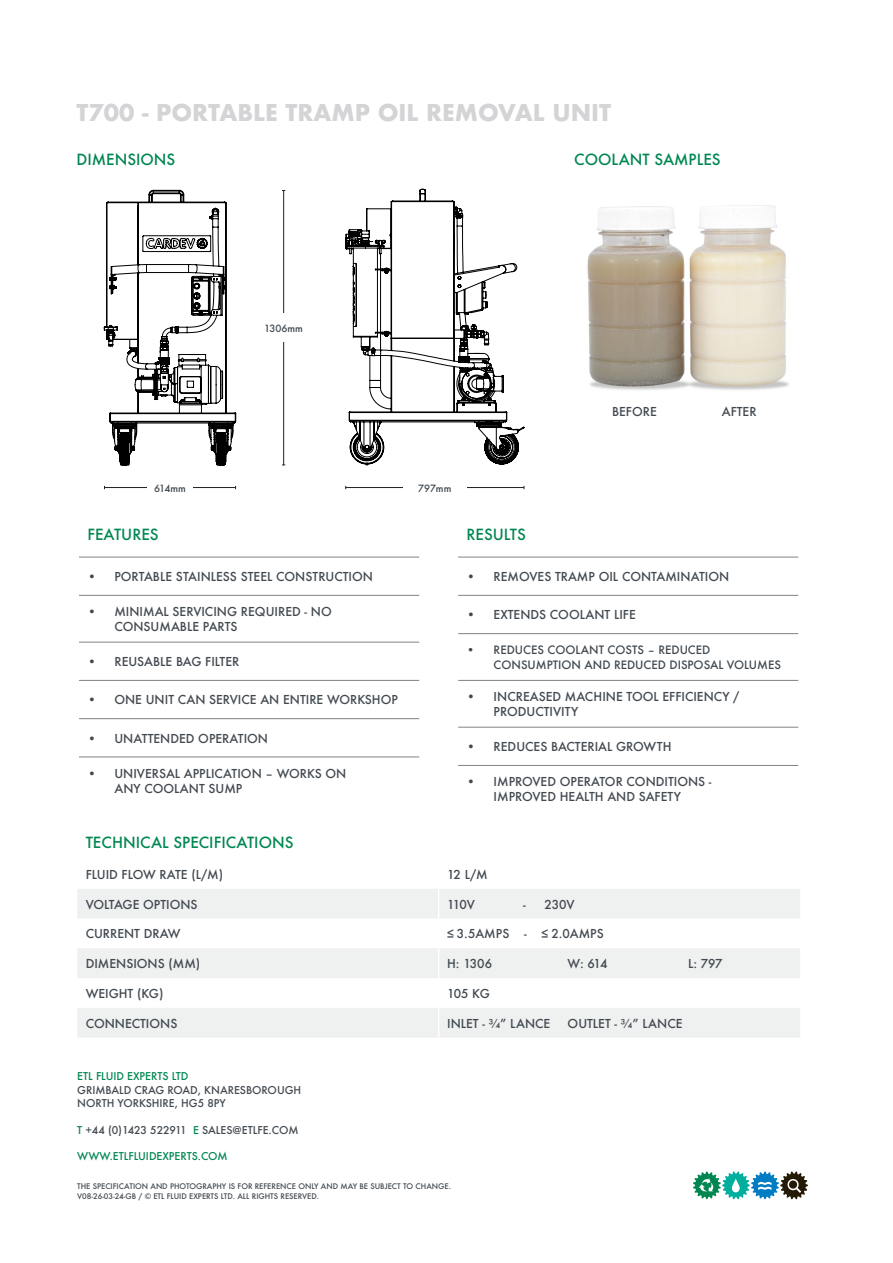
<style>
.page{position:relative;width:893px;height:1263px;background:#fff}
.page>*{position:absolute;margin:0;border:0;box-sizing:border-box;transform-origin:0 0}
.t1{font:700 22.5px "Futura";color:#d4d4d6}
.Page_headings_Subby{font:500 15px "Futura";color:#008751}
.Page_headings_Subby-2{font:500 12px/15px "Futura";color:#414950}
.Features_Bullet_Point{font:500 12px "Futura";color:#414950}
.t2{font:500 11.25px/15px "Futura";color:#414950}
.Dimensions_Style{font:500 10.5px/13.5px "Futura";letter-spacing:-.005em;color:#414950}
.Dimensions_Style-2{font:500 10.5px "Futura";letter-spacing:-.005em;color:#008751}
.Dimensions_Style-3{font:500 9.75px "Futura";letter-spacing:-.005em;color:#414950}
.Dimensions_Style-4{font:500 7.5px/10.5px "Futura";letter-spacing:-.005em;color:#414950}
.s1{color:#008751}
</style>
<div class="page">
<hr style="left:346px;top:487px;width:178px;height:1px;background:#231f20">
<hr style="left:104px;top:487px;width:132px;height:1px;background:#231f20">
<div style="left:147px;top:473px;width:46px;height:29px;background:#fff"></div>
<div style="left:403px;top:473px;width:63px;height:29px;background:#fff"></div>
<hr style="left:283px;top:191px;width:1px;height:274px;background:#231f20">
<div style="left:261px;top:313px;width:46px;height:29px;background:#fff"></div>
<svg style="left:693px;top:1171px;width:115px;height:28px"></svg>
<svg style="left:77px;top:889px;width:723px;height:148px;fill:#eff0f0"></svg>
<svg style="left:438px;top:889px;width:1px;height:29px"></svg>
<hr style="left:438px;top:918px;width:1px;height:30px;background:#fff">
<hr style="left:438px;top:948px;width:1px;height:30px;background:#fff">
<hr style="left:438px;top:978px;width:1px;height:30px;background:#fff">
<svg style="left:438px;top:1008px;width:1px;height:29px"></svg>
<hr style="left:79px;top:557px;width:340px;height:1px;background:#808285">
<hr style="left:79px;top:595px;width:340px;height:1px;background:#808285">
<hr style="left:79px;top:642px;width:340px;height:1px;background:#808285">
<hr style="left:79px;top:680px;width:340px;height:1px;background:#808285">
<hr style="left:79px;top:718px;width:340px;height:1px;background:#808285">
<hr style="left:79px;top:756px;width:340px;height:1px;background:#808285">
<hr style="left:458px;top:557px;width:340px;height:1px;background:#808285">
<hr style="left:458px;top:595px;width:340px;height:1px;background:#808285">
<hr style="left:458px;top:633px;width:340px;height:1px;background:#808285">
<hr style="left:458px;top:680px;width:340px;height:1px;background:#808285">
<hr style="left:458px;top:727px;width:340px;height:1px;background:#808285">
<hr style="left:458px;top:765px;width:340px;height:1px;background:#808285">
<svg style="left:104px;top:190px;width:132px;height:275px"></svg>
<svg style="left:345px;top:189px;width:180px;height:275px"></svg>
<img style="left:587px;top:205px;width:202px;height:185px">
<p class="t1" style="left:77px;top:96px;width:536px">T700 - PORTABLE TRAMP OIL REMOVAL UNIT</p>
<p class="Page_headings_Subby" style="left:77px;top:150px;width:100px">DIMENSIONS</p>
<p class="Page_headings_Subby" style="left:574px;top:150px;width:148px">COOLANT SAMPLES</p>
<p class="Dimensions_Style-3" style="left:264px;top:321px;width:40px">1306mm</p>
<p class="Features_Bullet_Point" style="left:612px;top:403px;width:46px">BEFORE</p>
<p class="Features_Bullet_Point" style="left:722px;top:403px;width:36px">AFTER</p>
<p class="Dimensions_Style-3" style="left:154px;top:481px;width:33px">614mm</p>
<p class="Dimensions_Style-3" style="left:418px;top:481px;width:35px">797mm</p>
<p class="Page_headings_Subby" style="left:87px;top:524px;width:73px">FEATURES</p>
<p class="Page_headings_Subby-2" style="left:87px;top:569px;width:287px">• PORTABLE STAINLESS STEEL CONSTRUCTION</p>
<p class="Page_headings_Subby-2" style="left:114px;top:604px;width:219px;text-indent:-27px">• MINIMAL SERVICING REQUIRED - NO<br>CONSUMABLE PARTS</p>
<p class="Page_headings_Subby-2" style="left:87px;top:654px;width:153px">• REUSABLE BAG FILTER</p>
<p class="Page_headings_Subby-2" style="left:87px;top:692px;width:312px">• ONE UNIT CAN SERVICE AN ENTIRE WORKSHOP</p>
<p class="Page_headings_Subby-2" style="left:87px;top:731px;width:182px">• UNATTENDED OPERATION</p>
<p class="Page_headings_Subby-2" style="left:114px;top:766px;width:233px;text-indent:-27px">• UNIVERSAL APPLICATION – WORKS ON<br>ANY COOLANT SUMP</p>
<p class="Page_headings_Subby" style="left:467px;top:524px;width:61px">RESULTS</p>
<p class="Page_headings_Subby-2" style="left:467px;top:569px;width:264px">• REMOVES TRAMP OIL CONTAMINATION</p>
<p class="Page_headings_Subby-2" style="left:467px;top:607px;width:171px">• EXTENDS COOLANT LIFE</p>
<p class="t2" style="left:494px;top:642px;width:289px;text-indent:-27px">• REDUCES COOLANT COSTS – REDUCED<br>CONSUMPTION AND REDUCED DISPOSAL VOLUMES</p>
<p class="Page_headings_Subby-2" style="left:494px;top:689px;width:247px;text-indent:-27px">• INCREASED MACHINE TOOL EFFICIENCY /<br>PRODUCTIVITY</p>
<p class="Page_headings_Subby-2" style="left:467px;top:739px;width:206px">• REDUCES BACTERIAL GROWTH</p>
<p class="Page_headings_Subby-2" style="left:467px;top:774px;width:246px;text-align:center">• IMPROVED OPERATOR CONDITIONS -<br>IMPROVED HEALTH AND SAFETY</p>
<p class="Page_headings_Subby" style="left:86px;top:832px;width:209px">TECHNICAL SPECIFICATIONS</p>
<p class="Page_headings_Subby-2" style="left:86px;top:867px;width:139px">FLUID FLOW RATE (L/M)</p>
<p class="Page_headings_Subby-2" style="left:447px;top:867px;width:42px">12 L/M</p>
<p class="Page_headings_Subby-2" style="left:86px;top:896px;width:113px">VOLTAGE OPTIONS</p>
<p class="Page_headings_Subby-2" style="left:447px;top:896px;width:29px">110V</p>
<p class="Page_headings_Subby-2" style="left:523px;top:896px;width:53px">- 230V</p>
<p class="Page_headings_Subby-2" style="left:86px;top:926px;width:96px">CURRENT DRAW</p>
<p class="Page_headings_Subby-2" style="left:447px;top:926px;width:158px">≤ 3.5AMPS - ≤ 2.0AMPS</p>
<p class="Page_headings_Subby-2" style="left:86px;top:956px;width:116px">DIMENSIONS (MM)</p>
<p class="Page_headings_Subby-2" style="left:447px;top:956px;width:46px">H: 1306</p>
<p class="Page_headings_Subby-2" style="left:568px;top:956px;width:41px">W: 614</p>
<p class="Page_headings_Subby-2" style="left:688px;top:956px;width:36px">L: 797</p>
<p class="Page_headings_Subby-2" style="left:86px;top:986px;width:79px">WEIGHT (KG)</p>
<p class="Page_headings_Subby-2" style="left:447px;top:986px;width:44px">105 KG</p>
<p class="Page_headings_Subby-2" style="left:86px;top:1015px;width:93px">CONNECTIONS</p>
<p class="Page_headings_Subby-2" style="left:447px;top:1015px;width:105px">INLET - ¾” LANCE</p>
<p class="Page_headings_Subby-2" style="left:568px;top:1015px;width:116px">OUTLET - ¾” LANCE</p>
<p class="Dimensions_Style" style="left:77px;top:1069px;width:225px"><span class="s1">ETL FLUID EXPERTS LTD<br></span>GRIMBALD CRAG ROAD, KNARESBOROUGH<br>NORTH YORKSHIRE, HG5 8PY</p>
<p class="Dimensions_Style" style="left:77px;top:1123px;width:223px"><span class="s1">T</span> +44 (0)1423 522911 <span class="s1">E</span> SALES@ETLFE.COM</p>
<p class="Dimensions_Style-2" style="left:77px;top:1149px;width:152px">WWW.ETLFLUIDEXPERTS.COM</p>
<p class="Dimensions_Style-4" style="left:77px;top:1180px;width:375px">THE SPECIFICATION AND PHOTOGRAPHY IS FOR REFERENCE ONLY AND MAY BE SUBJECT TO CHANGE.<br>V08-26-03-24-GB / © ETL FLUID EXPERTS LTD. ALL RIGHTS RESERVED.</p>
</div>
